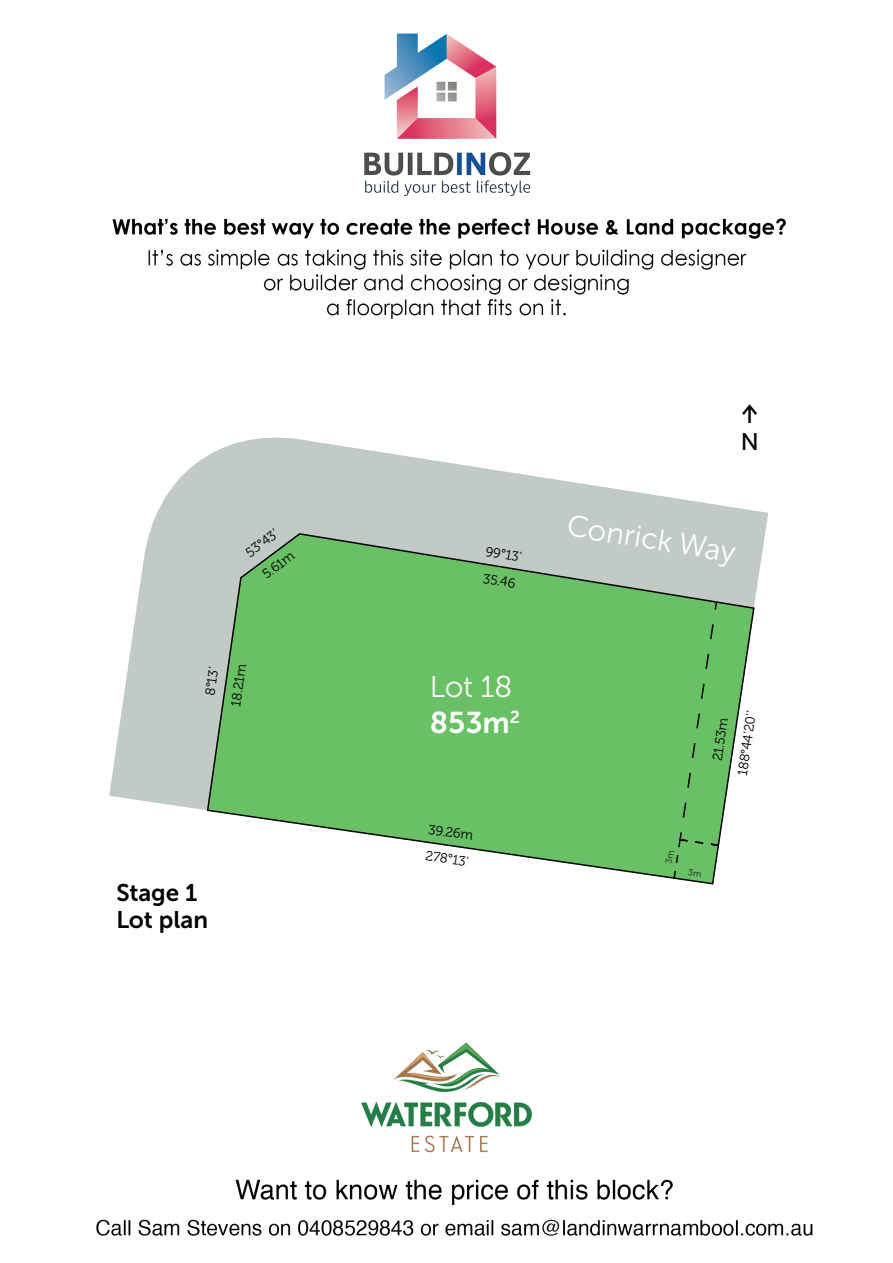
<style>
.page{position:relative;width:893px;height:1263px;background:#fff}
.page>*{position:absolute;margin:0;border:0;box-sizing:border-box;transform-origin:0 0}
.t1{font:30px "Museo Sans Cyrl 300";color:#fff}
.t2{font:30px "Museo Sans Cyrl 700";color:#fff}
.t3{font:24px/27px "Museo Sans Cyrl 700";color:#000}
.t4{font:24px "ALS Direct";color:#000}
.t5{font:24px "Museo Sans Cyrl 500";color:#000}
.t6{font:13.5px/27px "Museo Cyrl 300";color:#000}
</style>
<div class="page">
<img style="left:96px;top:33px;width:717px;height:1203px">
<svg style="left:109px;top:427px;width:659px;height:383px;fill:#c1cac4"></svg>
<svg style="left:206px;top:532px;width:549px;height:353px;background:#88c785"></svg>
<svg style="left:713px;top:600px;width:5px;height:11px"></svg>
<div style="left:665px;top:623px;width:55px;height:257px;background:#69c065"></div>
<p class="t6" style="left:239px;top:544px;width:38px;rotate:-37deg">53°43’<br>5.61m</p>
<p class="t6" style="left:196px;top:700px;width:44px;text-align:center;rotate:-82deg">8°13’<br>18.21m</p>
<h2 class="t3" style="left:116px;top:879px;width:93px">Stage 1<br>Lot plan</h2>
<p class="t6" style="left:488px;top:538px;width:38px;rotate:9deg">99°13’<br>35.46</p>
<h1 class="t1" style="left:430px;top:671px;width:84px">Lot 18</h1>
<h1 class="t2" style="left:430px;top:706px;width:92px">853m<sup>2</sup></h1>
<p class="t6" style="left:430px;top:816px;width:47px;rotate:8deg">39.26m<br>278°13’</p>
<h2 class="t4" style="left:741px;top:400px;width:19px">↑</h2>
<h2 class="t5" style="left:741px;top:428px;width:20px">N</h2>
<h1 class="t1" style="left:570px;top:509px;width:172px;rotate:9deg">Conrick Way</h1>
<p class="t6" style="left:702px;top:769px;width:66px;text-align:center;rotate:-82deg">21.53m<br>188°44’20’’</p>
</div>
